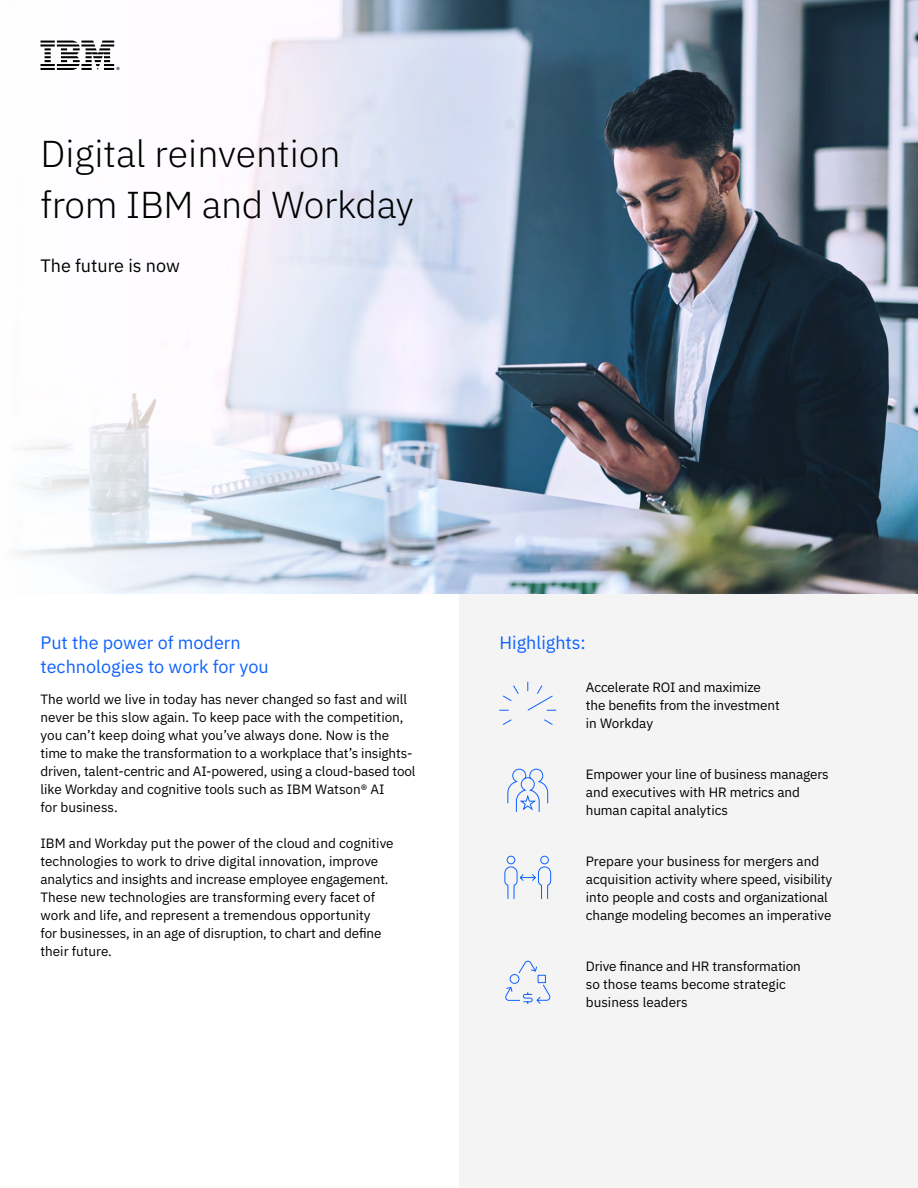
<style>
.page{position:relative;width:918px;height:1188px;background:#fff}
.page>*{position:absolute;margin:0;border:0;box-sizing:border-box;transform-origin:0 0}
.Cover_Title{font:300 37.5px/51px "IBM Plex Sans";letter-spacing:-.005em;color:#000}
.Body_copy{font:18px/24px "IBM Plex Sans";color:#0f62fe}
.Cover_Subtitle{font:18px "IBM Plex Sans";color:#000}
.Headers_Body{font:13.5px/18px "IBM Plex Sans";letter-spacing:-.005em;color:#000}
</style>
<div class="page">
<div style="left:459px;top:594px;width:459px;height:594px;background:#f4f4f4"></div>
<img style="left:459px;top:0;width:459px;height:594px">
<svg style="left:17px;top:0;width:442px;height:594px"></svg>
<svg style="left:499px;top:681px;width:58px;height:44px"></svg>
<svg style="left:507px;top:768px;width:42px;height:44px"></svg>
<svg style="left:505px;top:961px;width:46px;height:43px"></svg>
<svg style="left:504px;top:855px;width:48px;height:44px"></svg>
<svg style="left:41px;top:41px;width:79px;height:29px"></svg>
<p class="Cover_Title" style="left:40px;top:125px;width:375px">Digital reinvention from IBM and Workday</p>
<p class="Cover_Subtitle" style="left:40px;top:252px;width:141px">The future is now</p>
<p class="Body_copy" style="left:40px;top:629px;width:230px">Put the power of modern technologies to work for you</p>
<p class="Headers_Body" style="left:40px;top:689px;width:377px">The world we live in today has never changed so fast and will never be this slow again. To keep pace with the competition, you can’t keep doing what you’ve always done. Now is the time to make the transformation to a workplace that’s insights&shy;driven, talent-centric and AI-powered, using a cloud-based tool like Workday and cognitive tools such as IBM Watson® AI<br>for business.</p>
<p class="Headers_Body" style="left:40px;top:833px;width:355px">IBM and Workday put the power of the cloud and cognitive technologies to work to drive digital innovation, improve analytics and insights and increase employee engagement.<br>These new technologies are transforming every facet of work and life, and represent a tremendous opportunity<br>for businesses, in an age of disruption, to chart and define their future.</p>
<p class="Body_copy" style="left:500px;top:629px;width:88px">Highlights:</p>
<p class="Headers_Body" style="left:586px;top:677px;width:195px">Accelerate ROI and maximize the benefits from the investment in Workday</p>
<p class="Headers_Body" style="left:586px;top:764px;width:244px">Empower your line of business managers and executives with HR metrics and human capital analytics</p>
<p class="Headers_Body" style="left:586px;top:851px;width:248px">Prepare your business for mergers and acquisition activity where speed, visibility into people and costs and organizational change modeling becomes an imperative</p>
<p class="Headers_Body" style="left:586px;top:956px;width:217px">Drive finance and HR transformation so those teams become strategic business leaders</p>
</div>
